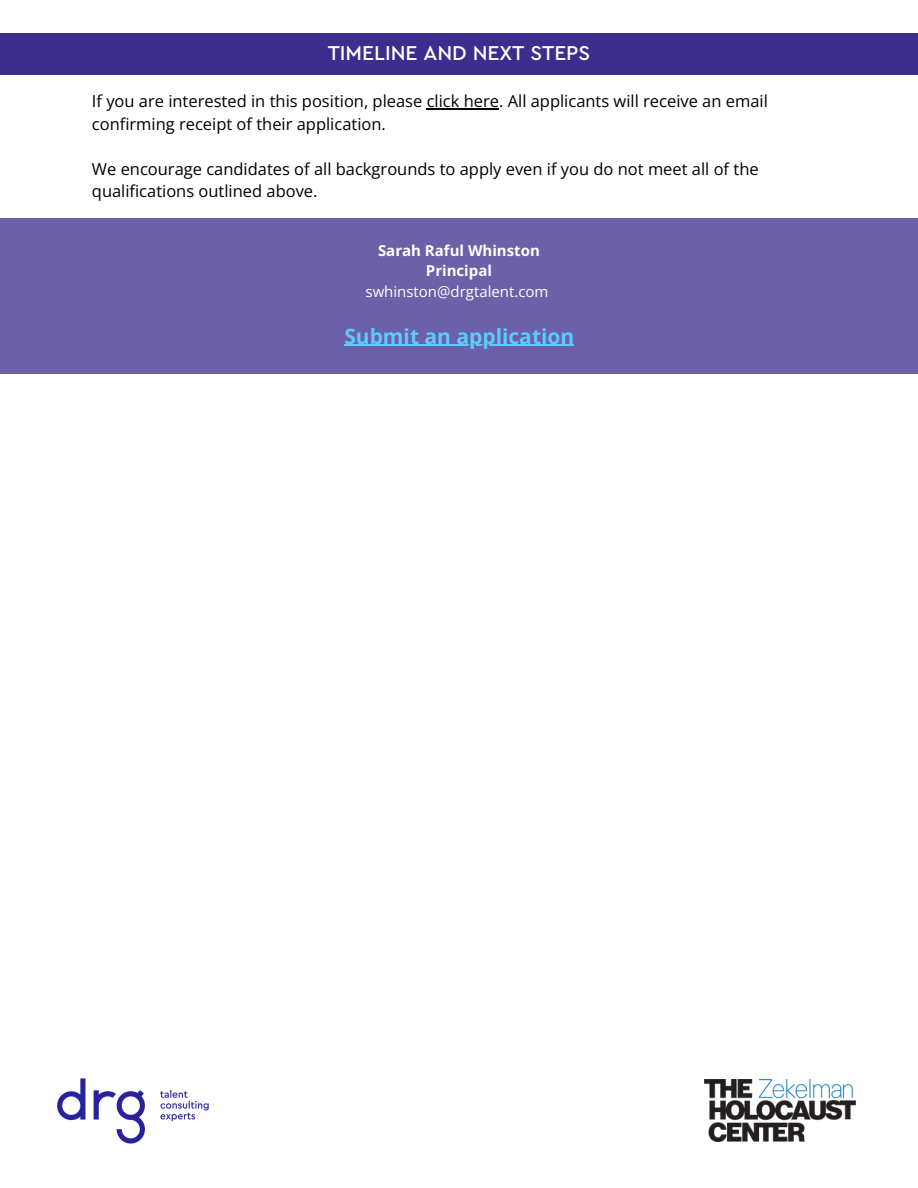
<style>
.page{position:relative;width:918px;height:1188px;background:#fff}
.page>*{position:absolute;margin:0;border:0;box-sizing:border-box;transform-origin:0 0}
.t1{font:500 21px "Cera Pro";color:#fff}
.t2{font:700 21px "Open Sans";color:#5dcafa}
.t3{font:16.5px/22.5px "Open Sans";color:#000}
.t4{font:700 15px "Open Sans";color:#fff}
.t5{font:15px "Open Sans";color:#fff}
</style>
<div class="page">
<img style="left:57px;top:1078px;width:152px;height:66px">
<div style="left:0;top:218px;width:918px;height:156px;background:#6c60a9"></div>
<hr style="left:344px;top:345px;width:230px;height:1px;background:#5dcafa">
<hr style="left:427px;top:108px;width:72px;height:1px;background:#000">
<img style="left:705px;top:1079px;width:150px;height:62px">
<div style="left:0;top:33px;width:918px;height:42px;background:#3d2e8e"></div>
<p class="t1" style="left:328px;top:43px;width:264px">TIMELINE AND NEXT STEPS</p>
<p class="t3" style="left:92px;top:89px;width:677px">If you are interested in this position, please click here. All applicants will receive an email confirming receipt of their application.</p>
<h2 class="t3" style="left:92px;top:157px;width:668px">We encourage candidates of all backgrounds to apply even if you do not meet all of the qualifications outlined above.</h2>
<p class="t4" style="left:378px;top:240px;width:163px">Sarah Raful Whinston</p>
<p class="t4" style="left:426px;top:260px;width:68px">Principal</p>
<p class="t5" style="left:366px;top:281px;width:184px">swhinston@drgtalent.com</p>
<p class="t2" style="left:344px;top:321px;width:231px">Submit an application</p>
</div>
